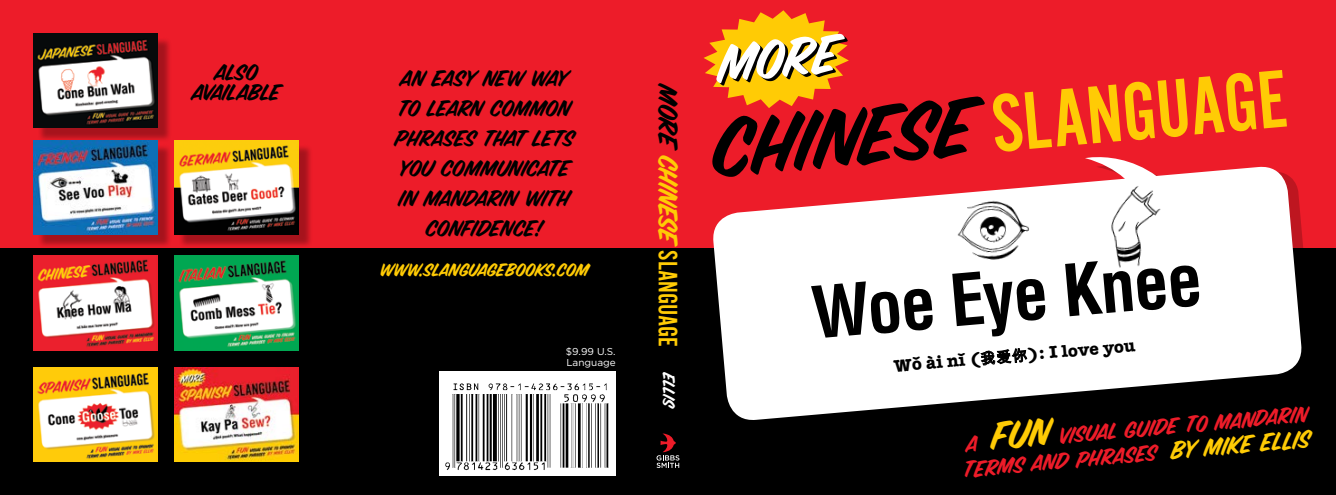
<style>
.page{position:relative;width:1336px;height:495px;background:#fff}
.page>*{position:absolute;margin:0;border:0;box-sizing:border-box;transform-origin:0 0}
.t1{font:85px "Alternate Got No 2 D";color:#ffcb05}
.t2{font:700 condensed 70px "Helvetica LT Std";color:#000}
.t3{font:59.12px "Sign Painter House Brush";color:#000}
.t4{font:27.75px "Alternate Got No 2 D";color:#ffcb05}
.t5{font:27.5px "Sign Painter House Brush";color:#ffcb05}
.t6{font:25px/30px "Sign Painter House Brush";letter-spacing:-.01em;color:#000;text-align:center}
.t7{font:25px/25.5px "Sign Painter House Brush";color:#ed1c29}
.t8{font:20px "Sign Painter House Brush";color:#ffcb05}
.t9{font:700 17.5px "American Typewriter";color:#000}
.t10{font:10px/10.6px "Gotham";color:#fff}
.s1{font-family:"Sign Painter House Brush";font-size:90px;color:#000}
.s2{font-family:"Sign Painter House Brush";font-size:30px;color:#000}
.s3{font-family:"Sign Painter House Brush";font-size:30px}
.s4{font-family:"Arial Unicode MS";font-weight:400;font-size:15px}
.s5{font-size:42.5px;color:#ffcb05}
.s6{font-size:27.5px;color:#ffcb05}
</style>
<div class="page">
<div style="left:0;top:248px;width:1336px;height:247px;background:#000"></div>
<div style="left:0;top:0;width:1336px;height:248px;background:#ed1c29"></div>
<img style="left:175px;top:256px;width:124px;height:94px">
<div style="left:37px;top:37px;width:135px;height:105px;background:#000;opacity:.3"></div>
<img style="left:34px;top:34px;width:124px;height:94px">
<div style="left:37px;top:144px;width:135px;height:105px;background:#000;opacity:.3"></div>
<img style="left:34px;top:141px;width:124px;height:94px">
<div style="left:439px;top:372px;width:177px;height:104px;background:#fff"></div>
<img style="left:445px;top:383px;width:164px;height:88px">
<img style="left:34px;top:256px;width:124px;height:94px">
<svg style="left:656px;top:434px;width:23px;height:34px"></svg>
<img style="left:34px;top:367px;width:124px;height:94px">
<div style="left:178px;top:144px;width:135px;height:105px;background:#000;opacity:.3"></div>
<img style="left:175px;top:141px;width:124px;height:94px">
<svg style="left:713px;top:166px;width:590px;height:254px;fill:#fff"></svg>
<svg style="left:1085px;top:157px;width:116px;height:83px"></svg>
<svg style="left:980px;top:338px;width:47px;height:40px;background:#cacaca"></svg>
<img style="left:954px;top:193px;width:78px;height:77px">
<img style="left:1101px;top:181px;width:67px;height:97px">
<img style="left:175px;top:367px;width:124px;height:94px">
<svg style="left:703px;top:10px;width:146px;height:98px"></svg>
<p class="t6" style="left:192px;top:62px;width:90px;line-height:20px">ALSO<br>AVAILABLE</p>
<h3 class="t3" style="left:719px;top:38px;width:123px;rotate:-5deg">MORE</h3>
<p class="t6" style="left:395px;top:63px;width:181px">AN EASY NEW WAY<br>TO LEARN COMMON<br>PHRASES THAT LETS<br>YOU COMMUNICATE<br>IN MA NDARIN WITH<br>CONFIDENCE!</p>
<p class="t8" style="left:380px;top:260px;width:210px">WWW.SLANGUAGEBOOKS.COM</p>
<h1 class="t1" style="left:709px;top:105px;width:577px;rotate:-5deg"><span class="s1">CHINESE</span> Slanguage</h1>
<p class="t4" style="left:682px;top:85px;width:326px;rotate:90deg"><span class="s2">MORE</span><span class="s3">CHINESE</span>Slanguage <sup>ELLIS</sup></p>
<h2 class="t2" style="left:808px;top:270px;width:393px;rotate:-5deg">Woe Eye Knee</h2>
<p class="t10" style="left:566px;top:346px;width:51px">$9.99 U.S.<br>Language</p>
<p class="t9" style="left:892px;top:351px;width:243px;rotate:-5deg">Wǒ ài nǐ (<span class="s4">我爱你</span>): I love you</p>
<p class="t7" style="left:960px;top:432px;width:350px;rotate:-5deg">A <span class="s5">FUN</span> VISUAL GUIDE TO MA NDARIN<br>TERMS AND PHRASES <span class="s6">BY MIKE</span></p>
<p class="t5" style="left:1259px;top:430px;width:14px;rotate:-5deg">ELLIS</p>
</div>
